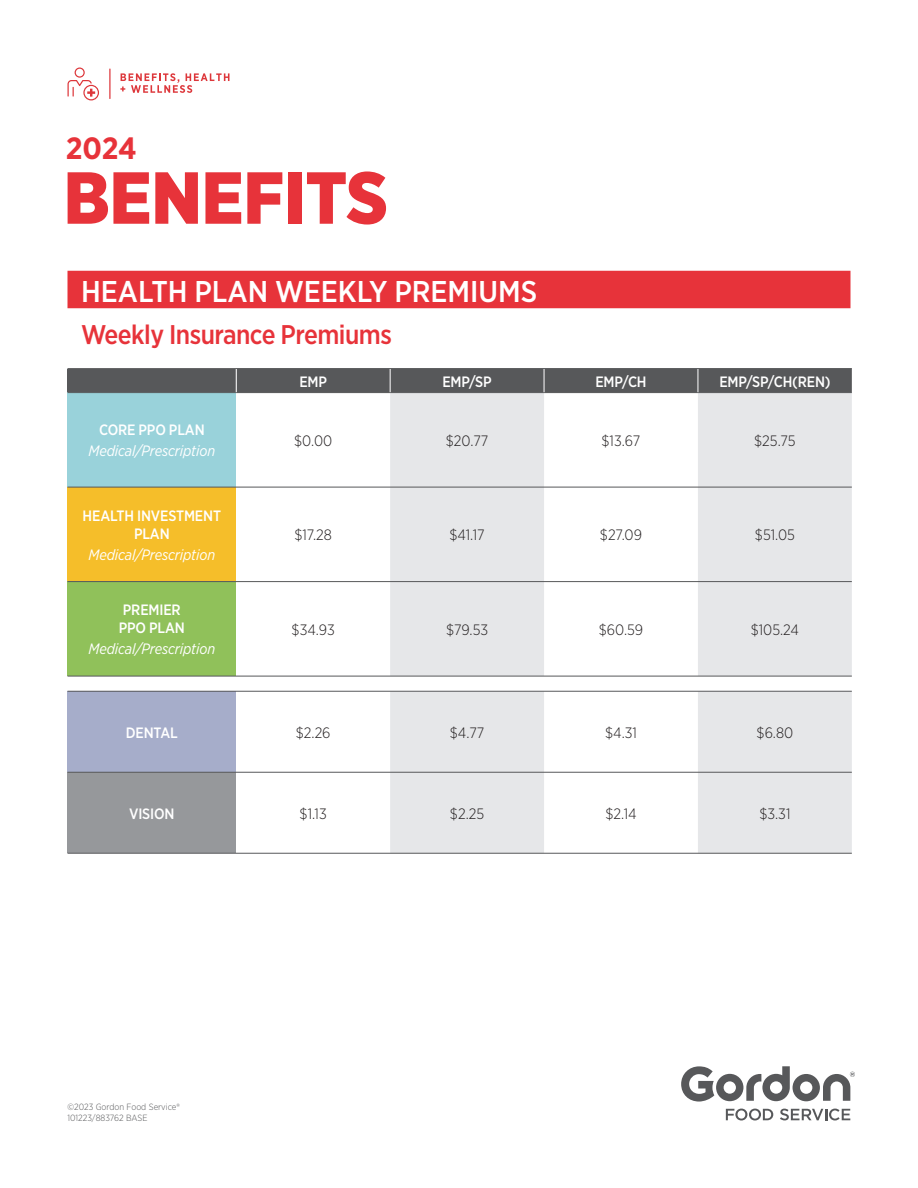
<style>
.page{position:relative;width:918px;height:1188px;background:#fff}
.page>*{position:absolute;margin:0;border:0;box-sizing:border-box;transform-origin:0 0}
.t1{font:900 73.5px "Gotham Narrow";color:#e7333a}
.t2{font:700 30.75px "Gotham Narrow";color:#e7333a}
.t3{font:500 30px "Gotham Narrow";color:#fff}
.t4{font:500 27px "Gotham Narrow";letter-spacing:-.02em;color:#e7333a}
.t5{font:300 15px "Gotham Narrow";color:#231f20}
.t6{font:500 15px/18px "Gotham Narrow";letter-spacing:-.01em;color:#fff;text-align:center}
.t7{font:italic 15px "Gotham Narrow";letter-spacing:-.01em;color:#fff}
.t8{font:300 9px/10.8px "Gotham Narrow";color:#57585a}
</style>
<div class="page">
<svg style="left:120px;top:73px;width:110px;height:20px"></svg>
<hr style="left:109px;top:69px;width:2px;height:30px;background:#dd373b">
<svg style="left:68px;top:68px;width:31px;height:32px"></svg>
<svg style="left:726px;top:1109px;width:47px;height:11px"></svg>
<svg style="left:780px;top:1109px;width:70px;height:11px"></svg>
<svg style="left:681px;top:1066px;width:174px;height:36px"></svg>
<div style="left:68px;top:271px;width:782px;height:37px;background:#e7333a"></div>
<div style="left:68px;top:369px;width:168px;height:24px;background:#57585a"></div>
<div style="left:68px;top:393px;width:168px;height:94px;background:#99d2da"></div>
<svg style="left:390px;top:393px;width:462px;height:460px;fill:#e6e7e9"></svg>
<div style="left:68px;top:487px;width:168px;height:95px;background:#f5be2a"></div>
<div style="left:68px;top:582px;width:168px;height:94px;background:#90c15a"></div>
<svg style="left:68px;top:677px;width:784px;height:14px"></svg>
<div style="left:68px;top:691px;width:168px;height:81px;background:#a6adca"></div>
<div style="left:68px;top:772px;width:168px;height:81px;background:#96989b"></div>
<hr style="left:68px;top:487px;width:784px;height:1px;background:#57585a">
<hr style="left:68px;top:581px;width:784px;height:1px;background:#57585a">
<hr style="left:68px;top:676px;width:784px;height:1px;background:#57585a">
<hr style="left:68px;top:691px;width:784px;height:1px;background:#57585a">
<hr style="left:68px;top:772px;width:784px;height:1px;background:#57585a">
<hr style="left:68px;top:853px;width:784px;height:1px;background:#57585a">
<hr style="left:68px;top:368px;width:784px;height:1px;background:#57585a">
<div style="left:236px;top:369px;width:616px;height:24px;background:#57585a"></div>
<h2 class="t2" style="left:66px;top:134px;width:72px">2024</h2>
<h1 class="t1" style="left:64px;top:165px;width:326px">BENEFITS</h1>
<h3 class="t3" style="left:81px;top:280px;width:458px">HEALTH PLAN WEEKLY PREMIUMS</h3>
<h3 class="t4" style="left:81px;top:324px;width:312px">Weekly Insurance Premiums</h3>
<p class="t6" style="left:299px;top:374px;width:29px">EMP</p>
<p class="t6" style="left:442px;top:374px;width:51px">EMP/SP</p>
<p class="t6" style="left:595px;top:374px;width:53px">EMP/CH</p>
<p class="t6" style="left:719px;top:374px;width:113px">EMP/SP/CH(REN)</p>
<p class="t6" style="left:99px;top:422px;width:107px">CORE PPO PLAN</p>
<p class="t7" style="left:88px;top:443px;width:128px">Medical/Prescription</p>
<p class="t5" style="left:294px;top:432px;width:40px">$0.00</p>
<p class="t5" style="left:446px;top:432px;width:44px">$20.77</p>
<p class="t5" style="left:602px;top:432px;width:40px">$13.67</p>
<p class="t5" style="left:754px;top:432px;width:43px">$25.75</p>
<p class="t6" style="left:83px;top:508px;width:140px">HEALTH INVESTMENT<br>PLAN</p>
<p class="t7" style="left:88px;top:546px;width:128px">Medical/Prescription</p>
<p class="t6" style="left:119px;top:602px;width:68px;text-align:left">PREMIER<br>PPO PLAN</p>
<p class="t7" style="left:88px;top:641px;width:128px">Medical/Prescription</p>
<p class="t5" style="left:294px;top:526px;width:39px">$17.28</p>
<p class="t5" style="left:449px;top:526px;width:37px">$41.17</p>
<p class="t5" style="left:600px;top:526px;width:44px">$27.09</p>
<p class="t5" style="left:755px;top:526px;width:42px">$51.05</p>
<p class="t5" style="left:292px;top:621px;width:45px">$34.93</p>
<p class="t5" style="left:446px;top:621px;width:44px">$79.53</p>
<p class="t5" style="left:599px;top:621px;width:46px">$60.59</p>
<p class="t5" style="left:751px;top:621px;width:50px">$105.24</p>
<p class="t6" style="left:126px;top:725px;width:54px">DENTAL</p>
<p class="t5" style="left:296px;top:724px;width:36px">$2.26</p>
<p class="t5" style="left:450px;top:724px;width:36px">$4.77</p>
<p class="t5" style="left:605px;top:724px;width:33px">$4.31</p>
<p class="t5" style="left:757px;top:724px;width:38px">$6.80</p>
<p class="t6" style="left:129px;top:806px;width:47px">VISION</p>
<p class="t5" style="left:300px;top:805px;width:29px">$1.13</p>
<p class="t5" style="left:450px;top:805px;width:36px">$2.25</p>
<p class="t5" style="left:605px;top:805px;width:33px">$2.14</p>
<p class="t5" style="left:759px;top:805px;width:33px">$3.31</p>
<p class="t8" style="left:68px;top:1101px;width:114px">©2023 Gordon Food Service®<br>101223/883762 BASE</p>
</div>
